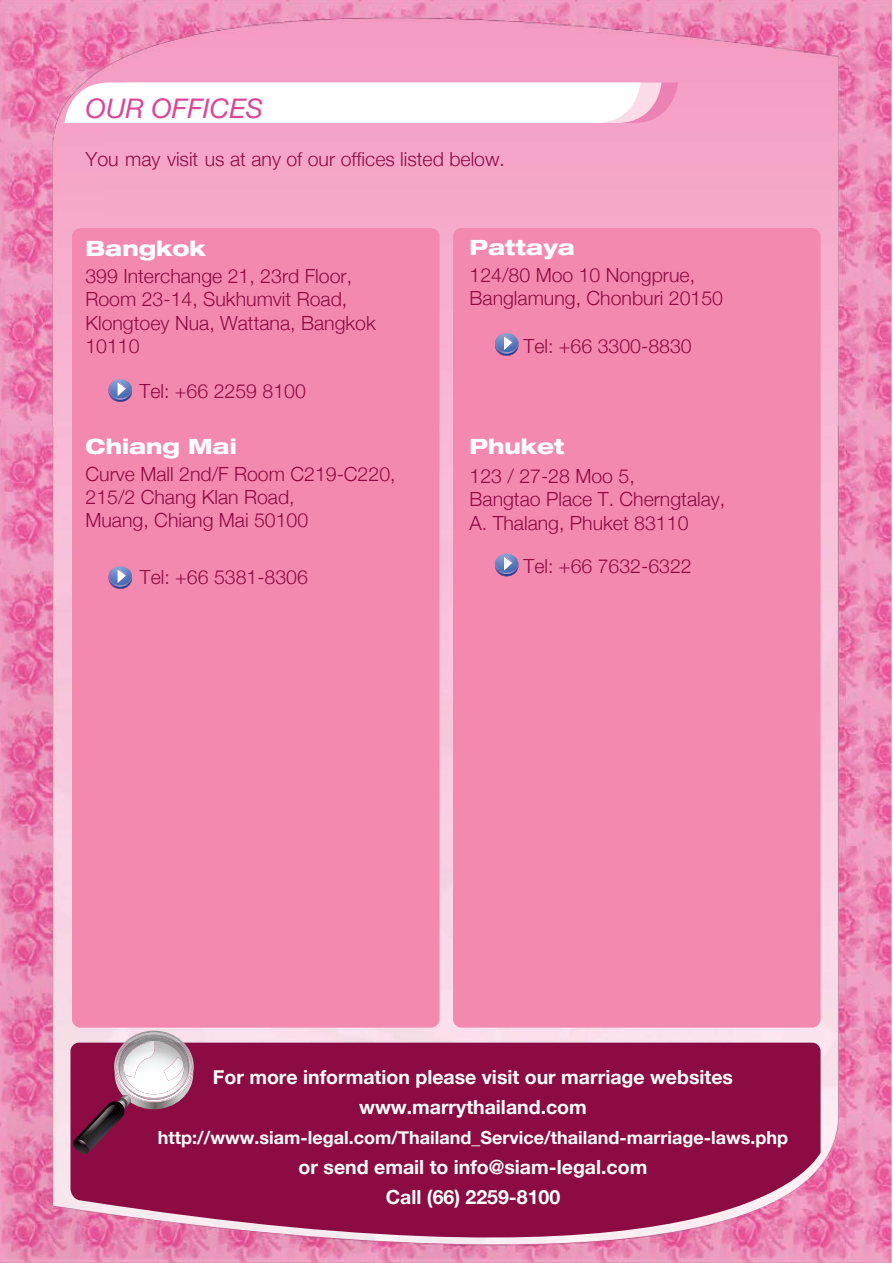
<style>
.page{position:relative;width:893px;height:1263px;background:#fff}
.page>*{position:absolute;margin:0;border:0;box-sizing:border-box;transform-origin:0 0}
.t1{font:italic 27px "Helvetica Neue";color:#db4699}
.t2{font:800 expanded 21px "Helvetica Neue";color:#fff}
.t3{font:300 19.5px/23.4px "Helvetica Neue";color:#8c0b42}
.t4{font:700 19.5px/30px "Helvetica Neue";color:#fff;text-align:center}
.t5{font:300 19.5px/23.4px "Helvetica Neue";color:#8b0a42}
.t6{font:700 18px "Helvetica Neue";color:#fff}
</style>
<div class="page">
<img style="left:838px;top:66px;width:53px;height:409px">
<img style="left:841px;top:475px;width:50px;height:788px">
<img style="left:0;top:1259px;width:841px;height:4px">
<img style="left:0;top:0;width:158px;height:104px">
<img style="left:155px;top:0;width:736px;height:53px">
<img style="left:795px;top:51px;width:96px;height:15px">
<img style="left:0;top:104px;width:66px;height:322px">
<img style="left:53px;top:426px;width:576px;height:771px">
<img style="left:793px;top:426px;width:52px;height:833px">
<img style="left:53px;top:1197px;width:17px;height:62px">
<img style="left:0;top:426px;width:53px;height:833px">
<div style="left:72px;top:228px;width:368px;height:800px;background:#f389af;border-radius:9px"></div>
<div style="left:453px;top:228px;width:367px;height:800px;background:#f389af;border-radius:9px"></div>
<svg style="left:64px;top:83px;width:614px;height:40px"></svg>
<svg style="left:70px;top:1043px;width:750px;height:220px;background:#a12b5e"></svg>
<svg style="left:73px;top:1030px;width:121px;height:124px;background:#a35d7b"></svg>
<svg style="left:109px;top:379px;width:23px;height:23px"></svg>
<svg style="left:495px;top:333px;width:23px;height:23px"></svg>
<svg style="left:495px;top:554px;width:23px;height:22px"></svg>
<svg style="left:109px;top:566px;width:23px;height:23px"></svg>
<h1 class="t1" style="left:86px;top:89px;width:179px">OUR OFFICES</h1>
<p class="t3" style="left:86px;top:147px;width:421px">You may visit us at any of our offices listed below.</p>
<p class="t2" style="left:85px;top:235px;width:122px">Bangkok</p>
<p class="t3" style="left:85px;top:263px;width:292px">399 Interchange 21, 23rd Floor,<br>Room 23-14, Sukhumvit Road,<br>Klongtoey Nua, Wattana, Bangkok<br>10110</p>
<p class="t3" style="left:139px;top:379px;width:168px">Tel: +66 2259 8100</p>
<p class="t2" style="left:86px;top:433px;width:153px">Chiang Mai</p>
<p class="t3" style="left:86px;top:461px;width:312px">Curve Mall 2nd/F Room C219-C220,<br>215/2 Chang Klan Road,<br>Muang, Chiang Mai 50100</p>
<p class="t3" style="left:140px;top:565px;width:170px">Tel: +66 5381-8306</p>
<p class="t2" style="left:470px;top:234px;width:107px">Pattaya</p>
<p class="t3" style="left:470px;top:262px;width:255px">124/80 Moo 10 Nongprue,<br>Banglamung, Chonburi 20150</p>
<p class="t3" style="left:523px;top:333px;width:170px">Tel: +66 3300-8830</p>
<p class="t2" style="left:470px;top:433px;width:97px">Phuket</p>
<p class="t5" style="left:470px;top:463px;width:257px">123 / 27-28 Moo 5,<br>Bangtao Place T. Cherngtalay,<br>A. Thalang, Phuket 83110</p>
<p class="t3" style="left:524px;top:554px;width:170px">Tel: +66 7632-6322</p>
<p class="t4" style="left:213px;top:1062px;width:522px">For more information please visit our marriage websites www.marrythailand.com</p>
<p class="t6" style="left:158px;top:1123px;width:632px">http://www.siam-legal.com/Thailand_Service/thailand-marriage-laws.php</p>
<p class="t4" style="left:299px;top:1152px;width:350px">or send email to info@siam-legal.com<br>Call (66) 2259-8100</p>
</div>
